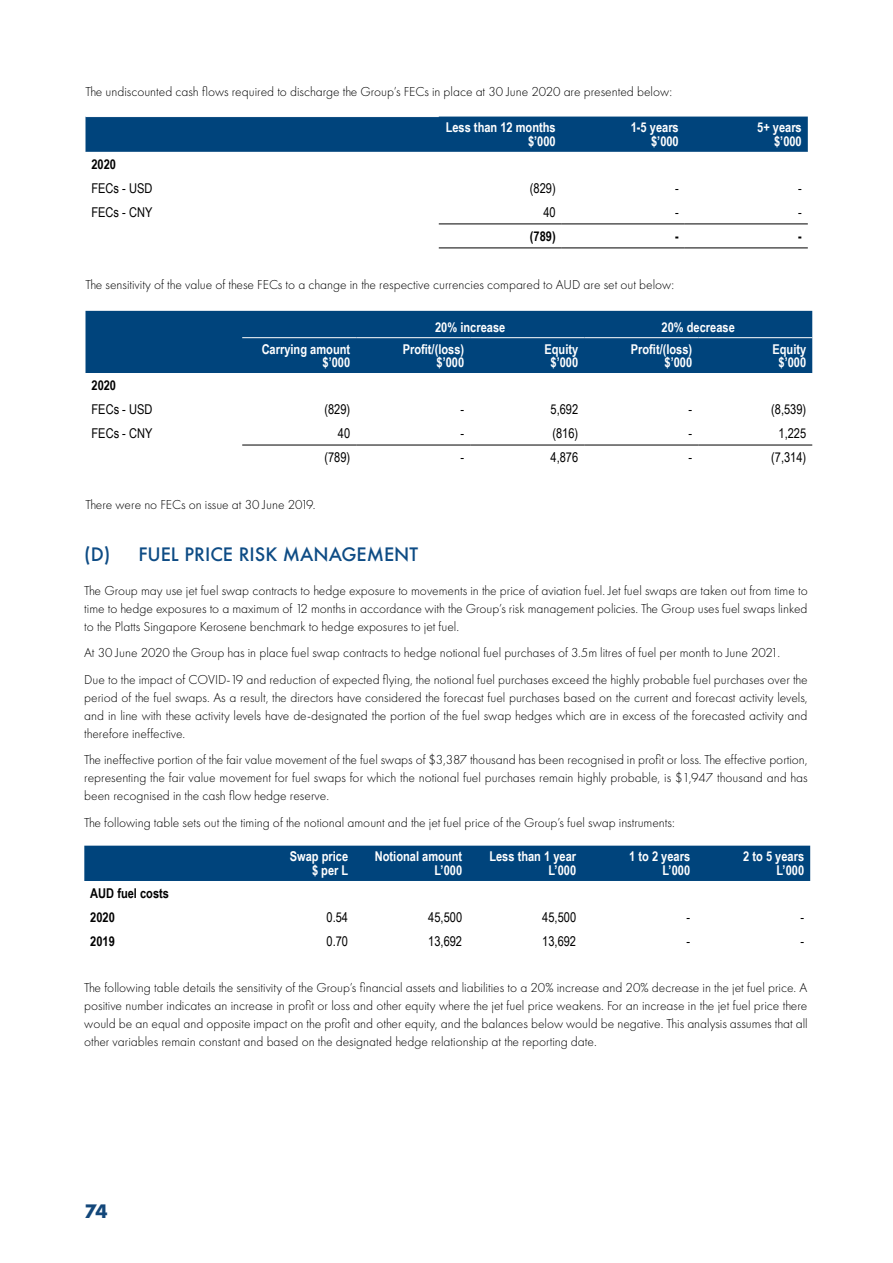
<style>
.page{position:relative;width:893px;height:1263px;background:#fff}
.page>*{position:absolute;margin:0;border:0;box-sizing:border-box;transform-origin:0 0}
.t1{font:500 18px "Futura";color:#0e4c85}
.t2{font:700 18px "Futura";color:#13477a}
.t3{font:300 13.5px/18px "Futura PT";color:#000;text-align:justify}
.t4{font:700 13.5px/13.5px "Arial Narrow";color:#fff;text-align:right}
.t5{font:13.5px "Arial Narrow";color:#000}
.t6{font:700 13.5px/24px "Arial Narrow";color:#000}
</style>
<div class="page">
<div style="left:84px;top:846px;width:726px;height:35px;background:#00447c"></div>
<div style="left:86px;top:117px;width:722px;height:35px;background:#00447c"></div>
<svg style="left:438px;top:223px;width:370px;height:25px"></svg>
<hr style="left:439px;top:224px;width:123px;height:1px;background:#000">
<hr style="left:562px;top:224px;width:123px;height:1px;background:#000">
<hr style="left:685px;top:224px;width:123px;height:1px;background:#000">
<hr style="left:439px;top:248px;width:123px;height:1px;background:#000">
<hr style="left:562px;top:248px;width:123px;height:1px;background:#000">
<hr style="left:685px;top:248px;width:123px;height:1px;background:#000">
<div style="left:86px;top:311px;width:726px;height:62px;background:#00447c"></div>
<svg style="left:242px;top:444px;width:570px;height:1px"></svg>
<hr style="left:242px;top:445px;width:114px;height:1px;background:#000">
<hr style="left:356px;top:445px;width:114px;height:1px;background:#000">
<hr style="left:470px;top:445px;width:114px;height:1px;background:#000">
<hr style="left:584px;top:445px;width:114px;height:1px;background:#000">
<hr style="left:698px;top:445px;width:114px;height:1px;background:#000">
<hr style="left:242px;top:337px;width:114px;height:1px;background:#fff">
<hr style="left:356px;top:337px;width:114px;height:1px;background:#fff">
<hr style="left:470px;top:337px;width:114px;height:1px;background:#fff">
<hr style="left:584px;top:337px;width:114px;height:1px;background:#fff">
<hr style="left:698px;top:337px;width:114px;height:1px;background:#fff">
<p class="t3" style="left:86px;top:82px;width:588px">The undiscounted cash flows required to discharge the Group’s FECs in place at 30 June 2020 are presented below:</p>
<p class="t4" style="left:446px;top:120px;width:112px">Less than 12 months $’000</p>
<p class="t4" style="left:631px;top:120px;width:50px">1-5 years $’000</p>
<p class="t4" style="left:757px;top:120px;width:46px">5+ years $’000</p>
<p class="t6" style="left:91px;top:151px;width:26px">2020</p>
<p class="t5" style="left:91px;top:178px;width:62px">FECs - USD</p>
<p class="t5" style="left:530px;top:178px;width:27px">(829)</p>
<p class="t5" style="left:675px;top:178px;width:5px">-</p>
<p class="t5" style="left:798px;top:178px;width:5px">-</p>
<p class="t5" style="left:91px;top:202px;width:62px">FECs - CNY</p>
<p class="t5" style="left:543px;top:202px;width:14px">40</p>
<p class="t5" style="left:675px;top:202px;width:5px">-</p>
<p class="t5" style="left:798px;top:202px;width:5px">-</p>
<p class="t6" style="left:530px;top:223px;width:27px">(789)</p>
<p class="t6" style="left:675px;top:223px;width:5px">-</p>
<p class="t6" style="left:798px;top:223px;width:5px">-</p>
<p class="t3" style="left:86px;top:276px;width:590px">The sensitivity of the value of these FECs to a change in the respective currencies compared to AUD are set out below:</p>
<p class="t4" style="left:435px;top:319px;width:72px">20% increase</p>
<p class="t4" style="left:662px;top:319px;width:75px">20% decrease</p>
<p class="t4" style="left:262px;top:341px;width:90px">Carrying amount $’000</p>
<p class="t4" style="left:403px;top:341px;width:63px">Profit/(loss) $’000</p>
<p class="t4" style="left:544px;top:341px;width:35px;text-align:center">Equity $’000</p>
<p class="t4" style="left:631px;top:341px;width:63px">Profit/(loss) $’000</p>
<p class="t4" style="left:772px;top:341px;width:35px;text-align:center">Equity $’000</p>
<p class="t6" style="left:92px;top:372px;width:26px">2020</p>
<p class="t5" style="left:92px;top:399px;width:62px">FECs - USD</p>
<p class="t5" style="left:324px;top:399px;width:27px">(829)</p>
<p class="t5" style="left:461px;top:399px;width:5px">-</p>
<p class="t5" style="left:551px;top:399px;width:29px">5,692</p>
<p class="t5" style="left:689px;top:399px;width:5px">-</p>
<p class="t5" style="left:771px;top:399px;width:37px">(8,539)</p>
<p class="t5" style="left:92px;top:423px;width:62px">FECs - CNY</p>
<p class="t5" style="left:338px;top:423px;width:14px">40</p>
<p class="t5" style="left:461px;top:423px;width:5px">-</p>
<p class="t5" style="left:552px;top:423px;width:27px">(816)</p>
<p class="t5" style="left:689px;top:423px;width:5px">-</p>
<p class="t5" style="left:779px;top:423px;width:29px">1,225</p>
<p class="t5" style="left:324px;top:447px;width:27px">(789)</p>
<p class="t5" style="left:461px;top:447px;width:5px">-</p>
<p class="t5" style="left:551px;top:447px;width:29px">4,876</p>
<p class="t5" style="left:689px;top:447px;width:5px">-</p>
<p class="t5" style="left:771px;top:447px;width:37px">(7,314)</p>
<p class="t3" style="left:86px;top:495px;width:232px">There were no FECs on issue at 30 June 2019.</p>
<h1 class="t1" style="left:84px;top:542px;width:335px">(D) FUEL PRICE RISK MANAGEMENT</h1>
<p class="t3" style="left:84px;top:581px;width:725px">The Group may use jet fuel swap contracts to hedge exposure to movements in the price of aviation fuel. Jet fuel swaps are taken out from time to time to hedge exposures to a maximum of 12 months in accordance with the Group’s risk management policies. The Group uses fuel swaps linked to the Platts Singapore Kerosene benchmark to hedge exposures to jet fuel.</p>
<p class="t3" style="left:84px;top:639px;width:725px;line-height:26.5px">At 30 June 2020 the Group has in place fuel swap contracts to hedge notional fuel purchases of 3.5m litres of fuel per month to June 2021.<br>Due to the impact of COVID-19 and reduction of expected flying, the notional fuel purchases exceed the highly probable fuel purchases over the</p>
<p class="t3" style="left:84px;top:688px;width:725px">period of the fuel swaps. As a result, the directors have considered the forecast fuel purchases based on the current and forecast activity levels, and in line with these activity levels have de-designated the portion of the fuel swap hedges which are in excess of the forecasted activity and therefore ineffective.</p>
<p class="t3" style="left:84px;top:751px;width:725px">The ineffective portion of the fair value movement of the fuel swaps of $3,387 thousand has been recognised in profit or loss. The effective portion, representing the fair value movement for fuel swaps for which the notional fuel purchases remain highly probable, is $1,947 thousand and has been recognised in the cash flow hedge reserve.</p>
<p class="t3" style="left:84px;top:813px;width:592px">The following table sets out the timing of the notional amount and the jet fuel price of the Group’s fuel swap instruments:</p>
<p class="t6" style="left:90px;top:880px;width:80px">AUD fuel costs<br>2020</p>
<p class="t4" style="left:290px;top:849px;width:60px">Swap price $ per L</p>
<p class="t4" style="left:375px;top:849px;width:89px">Notional amount<br>L’000</p>
<p class="t4" style="left:489px;top:849px;width:88px">Less than 1 year<br>L’000</p>
<p class="t4" style="left:629px;top:849px;width:62px">1 to 2 years<br>L’000</p>
<p class="t4" style="left:743px;top:849px;width:62px">2 to 5 years<br>L’000</p>
<p class="t5" style="left:327px;top:907px;width:23px">0.54</p>
<p class="t5" style="left:428px;top:907px;width:35px">45,500</p>
<p class="t5" style="left:542px;top:907px;width:35px">45,500</p>
<p class="t5" style="left:686px;top:907px;width:5px">-</p>
<p class="t5" style="left:800px;top:907px;width:5px">-</p>
<p class="t6" style="left:90px;top:928px;width:26px">2019</p>
<p class="t5" style="left:327px;top:931px;width:23px">0.70</p>
<p class="t5" style="left:428px;top:931px;width:35px">13,692</p>
<p class="t5" style="left:542px;top:931px;width:35px">13,692</p>
<p class="t5" style="left:686px;top:931px;width:5px">-</p>
<p class="t5" style="left:800px;top:931px;width:5px">-</p>
<p class="t3" style="left:84px;top:979px;width:725px">The following table details the sensitivity of the Group’s financial assets and liabilities to a 20% increase and 20% decrease in the jet fuel price. A positive number indicates an increase in profit or loss and other equity where the jet fuel price weakens. For an increase in the jet fuel price there would be an equal and opposite impact on the profit and other equity, and the balances below would be negative. This analysis assumes that all other variables remain constant and based on the designated hedge relationship at the reporting date.</p>
<h1 class="t2" style="left:84px;top:1198px;width:25px">74</h1>
</div>
